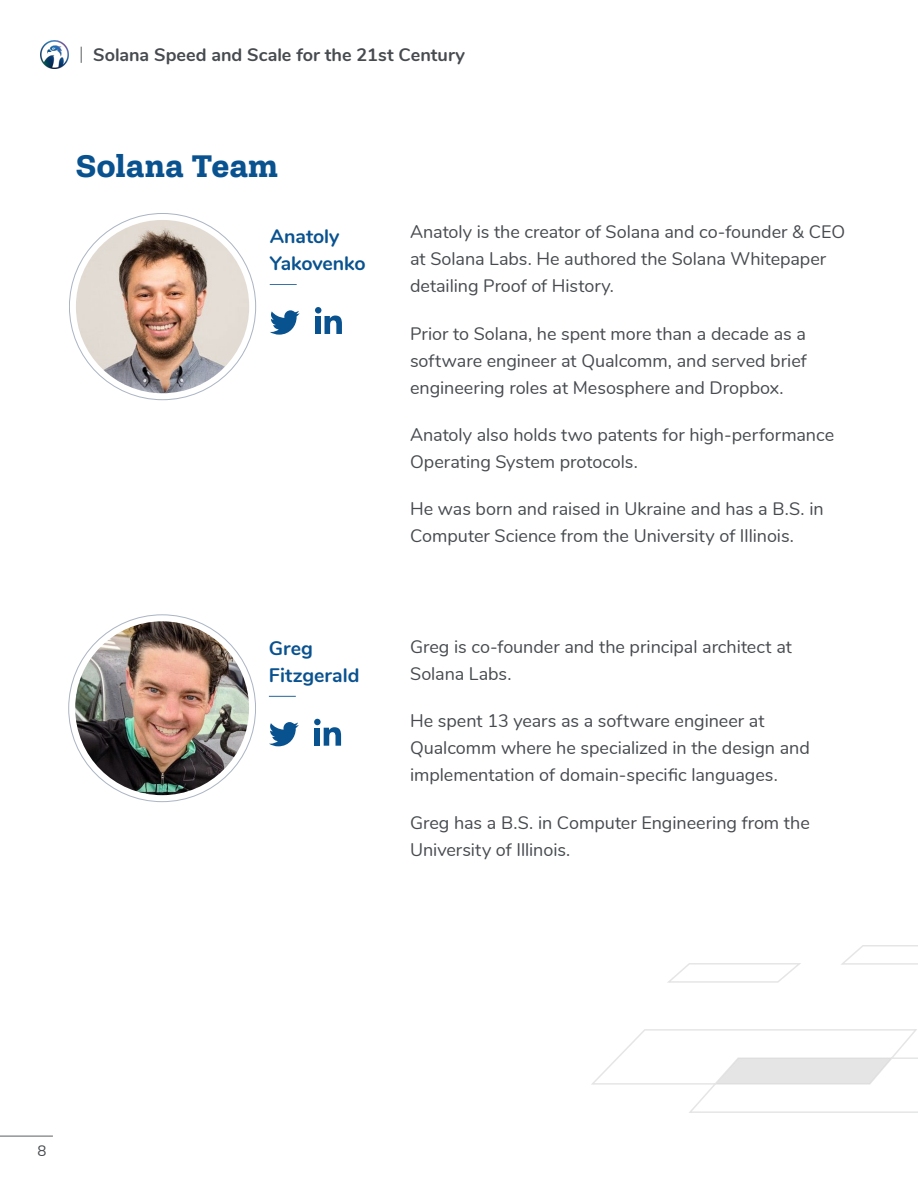
<style>
.page{position:relative;width:918px;height:1188px;background:#fff}
.page>*{position:absolute;margin:0;border:0;box-sizing:border-box;transform-origin:0 0}
.t1{font:700 33px "Shandon Slab";letter-spacing:.005em;color:#095290}
.t2{font:700 19.5px/27px "Nunito";color:#095290}
.t3{font:18px/27px "Nunito";letter-spacing:-.005em;color:#474b4f}
.t4{font:700 18px "Nunito";color:#474b4f}
.t5{font:15px "Nunito";color:#474b4f}
</style>
<div class="page">
<hr style="left:0;top:1136px;width:53px;height:1px;background:#474b4f">
<svg style="left:81px;top:47px;width:1px;height:16px"></svg>
<img style="left:76px;top:220px;width:173px;height:173px;border-radius:87px">
<img style="left:75px;top:621px;width:174px;height:174px;border-radius:87px">
<svg style="left:270px;top:310px;width:30px;height:25px"></svg>
<svg style="left:269px;top:722px;width:30px;height:24px"></svg>
<svg style="left:325px;top:316px;width:17px;height:18px"></svg>
<div style="left:315px;top:316px;width:6px;height:18px;background:#095290"></div>
<div style="left:315px;top:307px;width:6px;height:7px;background:#095290;border-radius:50%"></div>
<svg style="left:324px;top:727px;width:17px;height:19px"></svg>
<div style="left:315px;top:728px;width:5px;height:18px;background:#095290"></div>
<div style="left:314px;top:719px;width:7px;height:6px;background:#095290;border-radius:50%"></div>
<svg style="left:270px;top:284px;width:27px;height:1px"></svg>
<svg style="left:269px;top:696px;width:27px;height:1px"></svg>
<svg style="left:667px;top:945px;width:251px;height:38px"></svg>
<svg style="left:591px;top:1029px;width:327px;height:84px"></svg>
<img style="left:40px;top:40px;width:29px;height:29px">
<p class="t4" style="left:93px;top:42px;width:373px">Solana Speed and Scale for the 21st Century</p>
<h1 class="t1" style="left:76px;top:145px;width:204px">Solana Team</h1>
<p class="t2" style="left:270px;top:222px;width:97px">Anatoly<br>Yakovenko</p>
<p class="t2" style="left:269px;top:633px;width:92px">Greg<br>Fitzgerald</p>
<p class="t3" style="left:410px;top:218px;width:437px">Anatoly is the creator of Solana and co-founder &amp; CEO at Solana Labs. He authored the Solana Whitepaper detailing Proof of History.</p>
<p class="t3" style="left:410px;top:319px;width:398px;text-align:justify">Prior to Solana, he spent more than a decade as a software engineer at Qualcomm, and served brief engineering roles at Mesosphere and Dropbox.</p>
<p class="t3" style="left:410px;top:420px;width:426px">Anatoly also holds two patents for high-performance<br>Operating System protocols.</p>
<p class="t3" style="left:410px;top:494px;width:415px">He was born and raised in Ukraine and has a B.S. in<br>Computer Science from the University of Illinois.</p>
<p class="t3" style="left:410px;top:632px;width:383px">Greg is co-founder and the principal architect at<br>Solana Labs.</p>
<p class="t3" style="left:410px;top:707px;width:401px">He spent 13 years as a software engineer at<br>Qualcomm where he specialized in the design and implementation of domain-specific languages.</p>
<p class="t3" style="left:410px;top:808px;width:401px">Greg has a B.S. in Computer Engineering from the<br>University of Illinois.</p>
<p class="t5" style="left:38px;top:1139px;width:10px">8</p>
</div>
